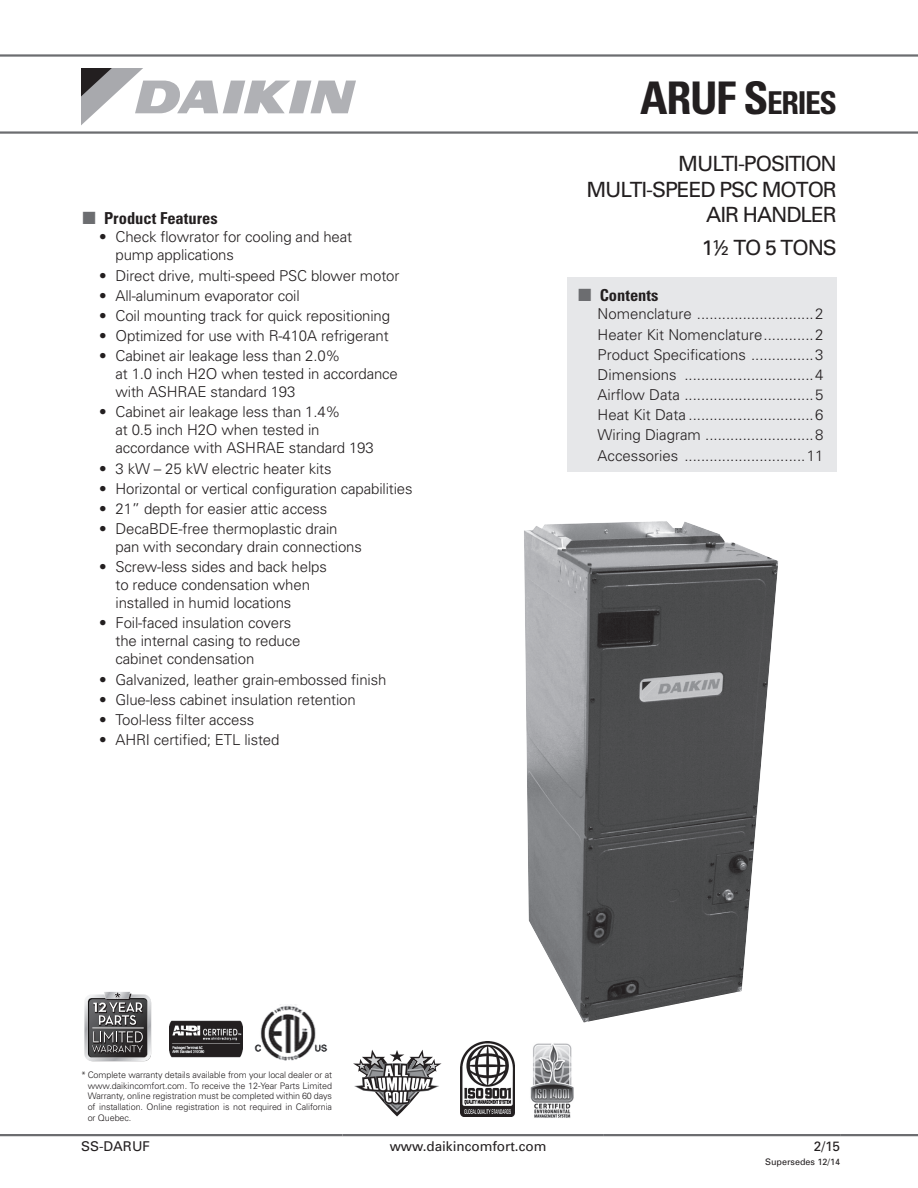
<style>
.page{position:relative;width:918px;height:1188px;background:#fff}
.page>*{position:absolute;margin:0;border:0;box-sizing:border-box;transform-origin:0 0}
.t1{font:700 condensed 45px "Univers";color:#231f20}
.t2{font:21px/25.5px "Univers";letter-spacing:-.05em;color:#231f20;text-align:right}
.t3{font:700 condensed 16.5px "Univers";color:#231f20}
.t4{font:300 15px/18px "Univers";letter-spacing:-.01em;color:#231f20}
.t5{font:13.5px "Univers";color:#231f20}
.t6{font:300 9px/10.8px "Univers";letter-spacing:-.01em;color:#231f20;text-align:justify}
.t7{font:9px "Univers";color:#231f20}
.s1{color:#6c6d70}
.s2{font-size:31.5px}
</style>
<div class="page">
<img style="left:524px;top:521px;width:254px;height:501px">
<svg style="left:353px;top:1049px;width:89px;height:68px"></svg>
<hr style="left:0;top:1134px;width:81px;height:2px;background:#6c6d70">
<hr style="left:81px;top:1134px;width:261px;height:2px;background:#6c6d70">
<hr style="left:342px;top:1134px;width:262px;height:2px;background:#6c6d70">
<hr style="left:604px;top:1134px;width:236px;height:2px;background:#6c6d70">
<hr style="left:840px;top:1134px;width:78px;height:2px;background:#6c6d70">
<hr style="left:0;top:54px;width:918px;height:3px;background:#6c6d70">
<hr style="left:0;top:131px;width:918px;height:3px;background:#6c6d70">
<svg style="left:81px;top:68px;width:275px;height:57px"></svg>
<div style="left:567px;top:278px;width:270px;height:194px;background:#e6e7e9"></div>
<svg style="left:84px;top:992px;width:67px;height:69px;background:#777678"></svg>
<img style="left:170px;top:1021px;width:72px;height:37px">
<img style="left:254px;top:1004px;width:74px;height:57px">
<img style="left:460px;top:1041px;width:54px;height:76px">
<img style="left:530px;top:1043px;width:44px;height:75px">
<p class="t3" style="left:80px;top:209px;width:139px"><span class="s1">■</span> Product Features</p>
<p class="t4" style="left:116px;top:228px;width:238px;text-indent:-16px">• Check flowrator for cooling and heat pump applications</p>
<p class="t4" style="left:99px;top:266px;width:302px">• Direct drive, multi-speed PSC blower motor</p>
<p class="t4" style="left:99px;top:286px;width:202px">• All-aluminum evaporator coil</p>
<p class="t4" style="left:99px;top:306px;width:292px">• Coil mounting track for quick repositioning</p>
<p class="t4" style="left:99px;top:326px;width:291px">• Optimized for use with R-410A refrigerant</p>
<p class="t4" style="left:116px;top:347px;width:284px;text-indent:-16px">• Cabinet air leakage less than 2.0%<br>at 1.0 inch H2O when tested in accordance with ASHRAE standard 193</p>
<p class="t4" style="left:116px;top:403px;width:260px;text-indent:-16px">• Cabinet air leakage less than 1.4%<br>at 0.5 inch H2O when tested in accordance with ASHRAE standard 193</p>
<p class="t4" style="left:99px;top:459px;width:234px">• 3 kW – 25 kW electric heater kits</p>
<p class="t4" style="left:99px;top:479px;width:315px">• Horizontal or vertical configuration capabilities</p>
<p class="t4" style="left:99px;top:499px;width:230px">• 21” depth for easier attic access</p>
<p class="t4" style="left:116px;top:519px;width:248px;text-indent:-16px">• DecaBDE-free thermoplastic drain pan with secondary drain connections</p>
<p class="t4" style="left:116px;top:558px;width:213px;text-indent:-16px">• Screw-less sides and back helps to reduce condensation when installed in humid locations</p>
<p class="t4" style="left:116px;top:614px;width:187px;text-indent:-16px">• Foil-faced insulation covers the internal casing to reduce cabinet condensation</p>
<p class="t4" style="left:99px;top:670px;width:289px">• Galvanized, leather grain-embossed finish</p>
<p class="t4" style="left:99px;top:690px;width:258px">• Glue-less cabinet insulation retention</p>
<p class="t4" style="left:99px;top:710px;width:157px">• Tool-less filter access</p>
<p class="t4" style="left:99px;top:730px;width:182px">• AHRI certified; ETL listed</p>
<p class="t6" style="left:88px;top:1069px;width:246px;text-indent:-7px">* Complete warranty details available from your local dealer or at www.daikincomfort.com. To receive the 12-Year Parts Limited Warranty, online registration must be completed within 60 days of installation. Online registration is not required in California or Quebec.</p>
<h1 class="t1" style="left:640px;top:71px;width:196px">ARUF S<span class="s2">ERIES</span></h1>
<h2 class="t2" style="left:586px;top:151px;width:252px">MULTI-POSITION<br>MULTI-SPEED PSC MOTOR<br>AIR HANDLER</h2>
<h2 class="t2" style="left:701px;top:234px;width:137px">1½ TO 5 TONS</h2>
<p class="t3" style="left:576px;top:285px;width:84px"><span class="s1">■</span> Contents</p>
<p class="t4" style="left:598px;top:304px;width:227px;line-height:20.1px;text-align:justify">Nomenclature ............................2<br>Heater Kit Nomenclature............2<br>Product Specifications ...............3<br>Dimensions ...............................4<br>Airflow Data ...............................5<br>Heat Kit Data ..............................6<br>Wiring Diagram ..........................8<br>Accessories .............................11</p>
<p class="t5" style="left:81px;top:1138px;width:71px">SS-DARUF</p>
<p class="t5" style="left:390px;top:1138px;width:158px">www.daikincomfort.com</p>
<p class="t5" style="left:814px;top:1138px;width:28px">2/15</p>
<p class="t7" style="left:765px;top:1157px;width:77px">Supersedes 12/14</p>
</div>
